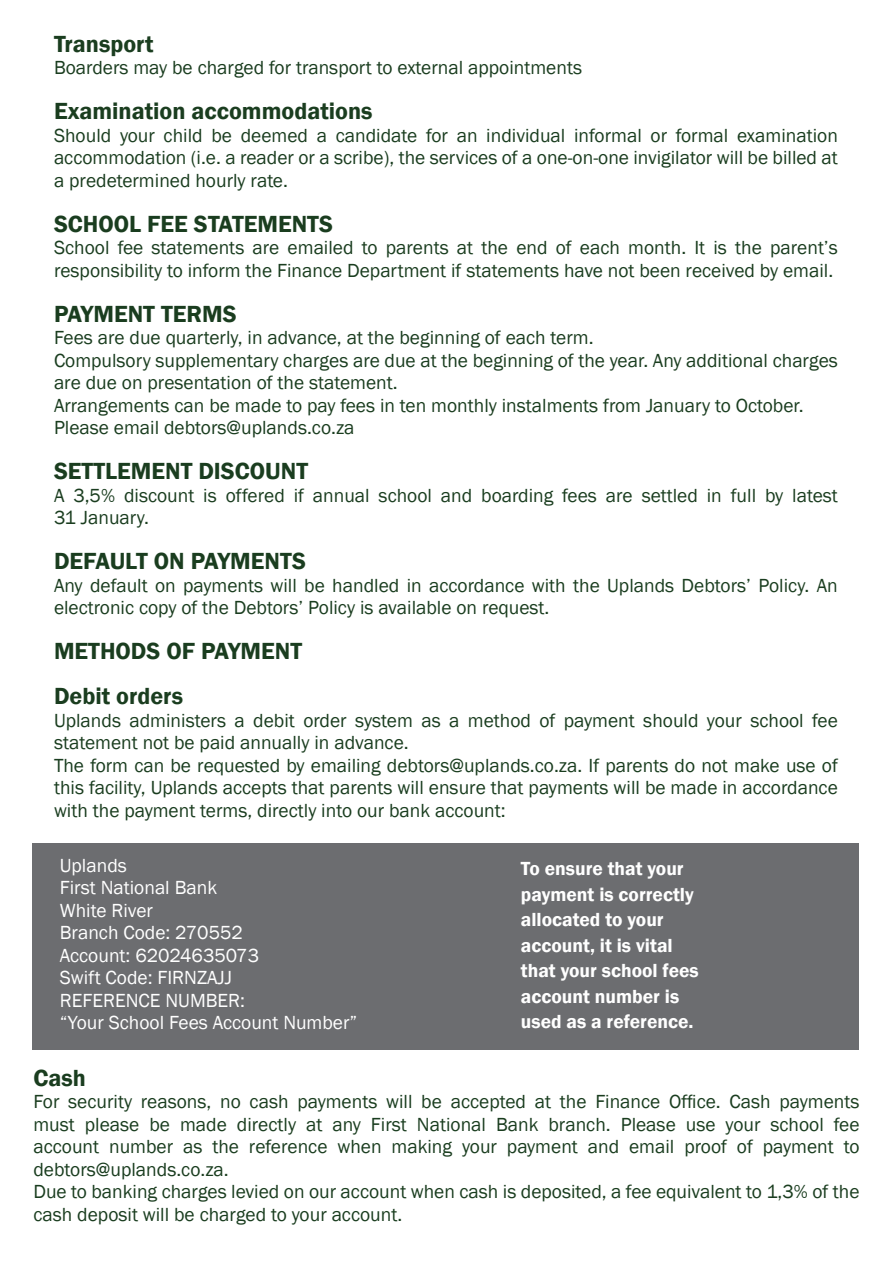
<style>
.page{position:relative;width:893px;height:1263px;background:#fff}
.page>*{position:absolute;margin:0;border:0;box-sizing:border-box;transform-origin:0 0}
.t1{font:600 24px "Franklin Gothic";color:#1a3d1f}
.t2{font:19.5px/22.5px "Franklin Gothic";color:#1a3d1f}
.t3{font:19.5px/22.5px "Franklin Gothic";color:#fff}
.t4{font:600 19.5px/25.5px "Franklin Gothic";color:#fff}
</style>
<div class="page">
<div style="left:33px;top:843px;width:826px;height:207px;background:#6c6d70"></div>
<p class="t1" style="left:54px;top:29px;width:101px">Transport</p>
<p class="t2" style="left:54px;top:57px;width:530px">Boarders may be charged for transport to external appointments</p>
<p class="t1" style="left:54px;top:96px;width:320px">Examination accommodations</p>
<p class="t2" style="left:54px;top:124px;width:785px;text-align:justify">Should your child be deemed a candidate for an individual informal or formal examination accommodation (i.e. a reader or a scribe), the services of a one-on-one invigilator will be billed at a predetermined hourly rate.</p>
<p class="t1" style="left:54px;top:209px;width:281px">SCHOOL FEE STATEMENTS</p>
<p class="t2" style="left:54px;top:237px;width:785px">School fee statements are emailed to parents at the end of each month. It is the parent’s responsibility to inform the Finance Department if statements have not been received by email.</p>
<p class="t1" style="left:54px;top:299px;width:184px">PAYMENT TERMS</p>
<p class="t2" style="left:54px;top:327px;width:541px">Fees are due quarterly, in advance, at the beginning of each term.</p>
<p class="t2" style="left:54px;top:349px;width:785px">Compulsory supplementary charges are due at the beginning of the year. Any additional charges are due on presentation of the statement.</p>
<p class="t2" style="left:54px;top:394px;width:751px">Arrangements can be made to pay fees in ten monthly instalments from January to October.<br>Please email debtors@uplands.co.za</p>
<p class="t1" style="left:54px;top:456px;width:256px">SETTLEMENT DISCOUNT</p>
<p class="t2" style="left:54px;top:484px;width:785px">A 3,5% discount is offered if annual school and boarding fees are settled in full by latest<br>31 January.</p>
<p class="t1" style="left:54px;top:546px;width:253px">DEFAULT ON PAYMENTS</p>
<p class="t2" style="left:54px;top:574px;width:785px">Any default on payments will be handled in accordance with the Uplands Debtors’ Policy. An electronic copy of the Debtors’ Policy is available on request.</p>
<p class="t1" style="left:54px;top:636px;width:250px">METHODS OF PAYMENT</p>
<p class="t1" style="left:54px;top:681px;width:131px">Debit orders</p>
<p class="t2" style="left:54px;top:709px;width:785px">Uplands administers a debit order system as a method of payment should your school fee statement not be paid annually in advance.</p>
<p class="t2" style="left:54px;top:754px;width:785px;text-align:justify">The form can be requested by emailing debtors@uplands.co.za. If parents do not make use of this facility, Uplands accepts that parents will ensure that payments will be made in accordance with the payment terms, directly into our bank account:</p>
<p class="t3" style="left:60px;top:855px;width:69px">Uplands</p>
<p class="t3" style="left:60px;top:877px;width:159px">First National Bank</p>
<p class="t3" style="left:60px;top:900px;width:95px">White River</p>
<p class="t3" style="left:60px;top:922px;width:185px">Branch Code: 270552</p>
<p class="t3" style="left:60px;top:945px;width:201px">Account: 62024635073</p>
<p class="t3" style="left:60px;top:967px;width:174px">Swift Code: FIRNZAJJ</p>
<p class="t3" style="left:60px;top:990px;width:299px">REFERENCE NUMBER:<br>“Your School Fees Account Number”</p>
<p class="t4" style="left:521px;top:856px;width:179px">To ensure that your payment is correctly allocated to your account, it is vital that your school fees account number is used as a reference.</p>
<p class="t1" style="left:33px;top:1063px;width:54px">Cash</p>
<p class="t2" style="left:33px;top:1091px;width:828px;text-align:justify">For security reasons, no cash payments will be accepted at the Finance Office. Cash payments must please be made directly at any First National Bank branch. Please use your school fee account number as the reference when making your payment and email proof of payment to debtors@uplands.co.za.</p>
<p class="t2" style="left:33px;top:1181px;width:828px">Due to banking charges levied on our account when cash is deposited, a fee equivalent to 1,3% of the cash deposit will be charged to your account.</p>
</div>
